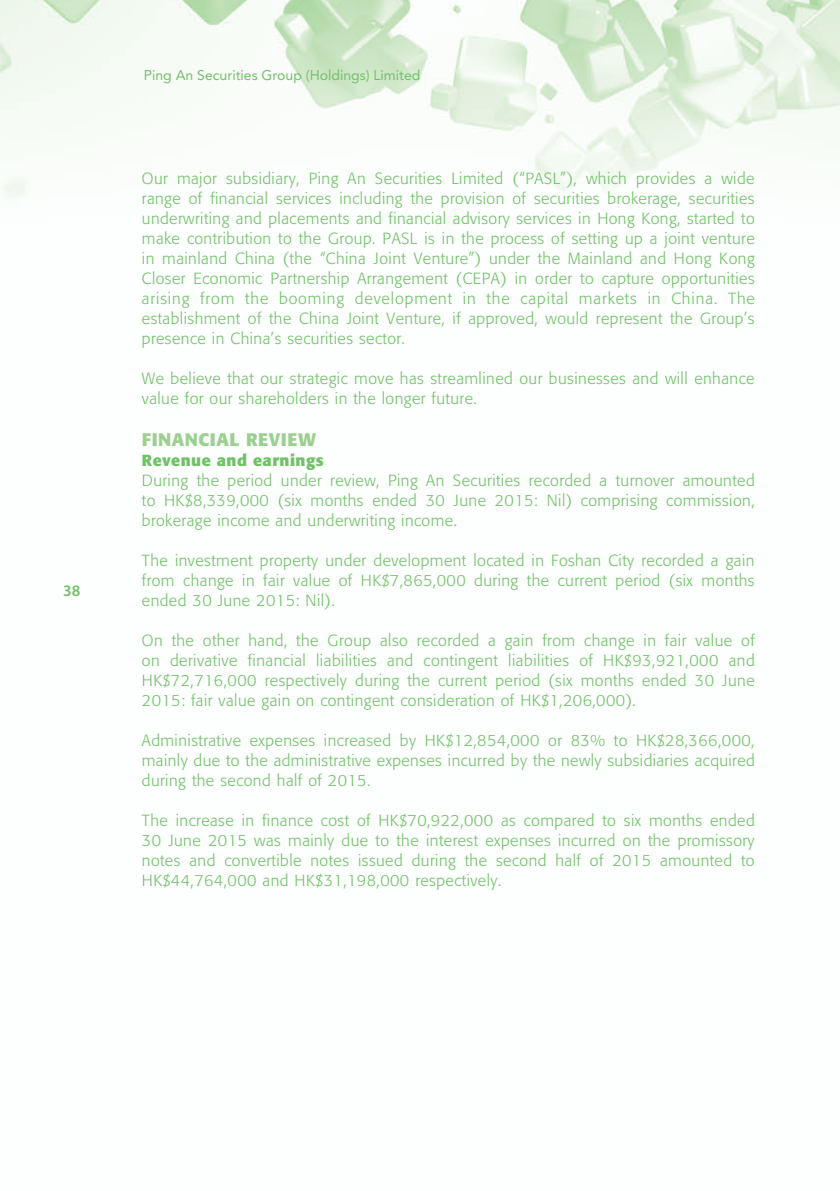
<style>
.page{position:relative;width:840px;height:1191px;background:#fff}
.page>*{position:absolute;margin:0;border:0;box-sizing:border-box;transform-origin:0 0}
.t1{font:700 18px "Formata";letter-spacing:.03em;color:#9cd091}
.t2{font:300 16px/20px "Formata";letter-spacing:.03em;color:#71c167;text-align:justify}
.t3{font:700 16px "Formata";letter-spacing:.03em;color:#71c167}
.t4{font:600 16px "Myriad Pro";color:#71c167}
.t5{font:14px "Avenir LT Std";color:#71c167}
</style>
<div class="page">
<img style="left:0;top:0;width:839px;height:198px">
<p class="t4" style="left:63px;top:580px;width:19px">38</p>
<p class="t5" style="left:144px;top:67px;width:278px">Ping An Securities Group (Holdings) Limited</p>
<p class="t2" style="left:142px;top:168px;width:614px">Our major subsidiary, Ping An Securities Limited (“PASL”), which provides a wide range of financial services including the provision of securities brokerage, securities underwriting and placements and financial advisory services in Hong Kong, started to make contribution to the Group. PASL is in the process of setting up a joint venture in mainland China (the “China Joint Venture”) under the Mainland and Hong Kong Closer Economic Partnership Arrangement (CEPA) in order to capture opportunities arising from the booming development in the capital markets in China. The establishment of the China Joint Venture, if approved, would represent the Group’s presence in China’s securities sector.</p>
<p class="t2" style="left:142px;top:368px;width:613px">We believe that our strategic move has streamlined our businesses and will enhance value for our shareholders in the longer future.</p>
<p class="t1" style="left:142px;top:428px;width:176px">FINANCIAL REVIEW</p>
<p class="t3" style="left:142px;top:450px;width:183px">Revenue and earnings</p>
<p class="t2" style="left:142px;top:470px;width:614px">During the period under review, Ping An Securities recorded a turnover amounted to HK$8,339,000 (six months ended 30 June 2015: Nil) comprising commission, brokerage income and underwriting income.</p>
<p class="t2" style="left:142px;top:550px;width:614px">The investment property under development located in Foshan City recorded a gain from change in fair value of HK$7,865,000 during the current period (six months ended 30 June 2015: Nil).</p>
<p class="t2" style="left:142px;top:630px;width:614px">On the other hand, the Group also recorded a gain from change in fair value of on derivative financial liabilities and contingent liabilities of HK$93,921,000 and HK$72,716,000 respectively during the current period (six months ended 30 June 2015: fair value gain on contingent consideration of HK$1,206,000).</p>
<p class="t2" style="left:142px;top:730px;width:614px">Administrative expenses increased by HK$12,854,000 or 83% to HK$28,366,000, mainly due to the administrative expenses incurred by the newly subsidiaries acquired during the second half of 2015.</p>
<p class="t2" style="left:142px;top:810px;width:614px">The increase in finance cost of HK$70,922,000 as compared to six months ended 30 June 2015 was mainly due to the interest expenses incurred on the promissory notes and convertible notes issued during the second half of 2015 amounted to HK$44,764,000 and HK$31,198,000 respectively.</p>
</div>
